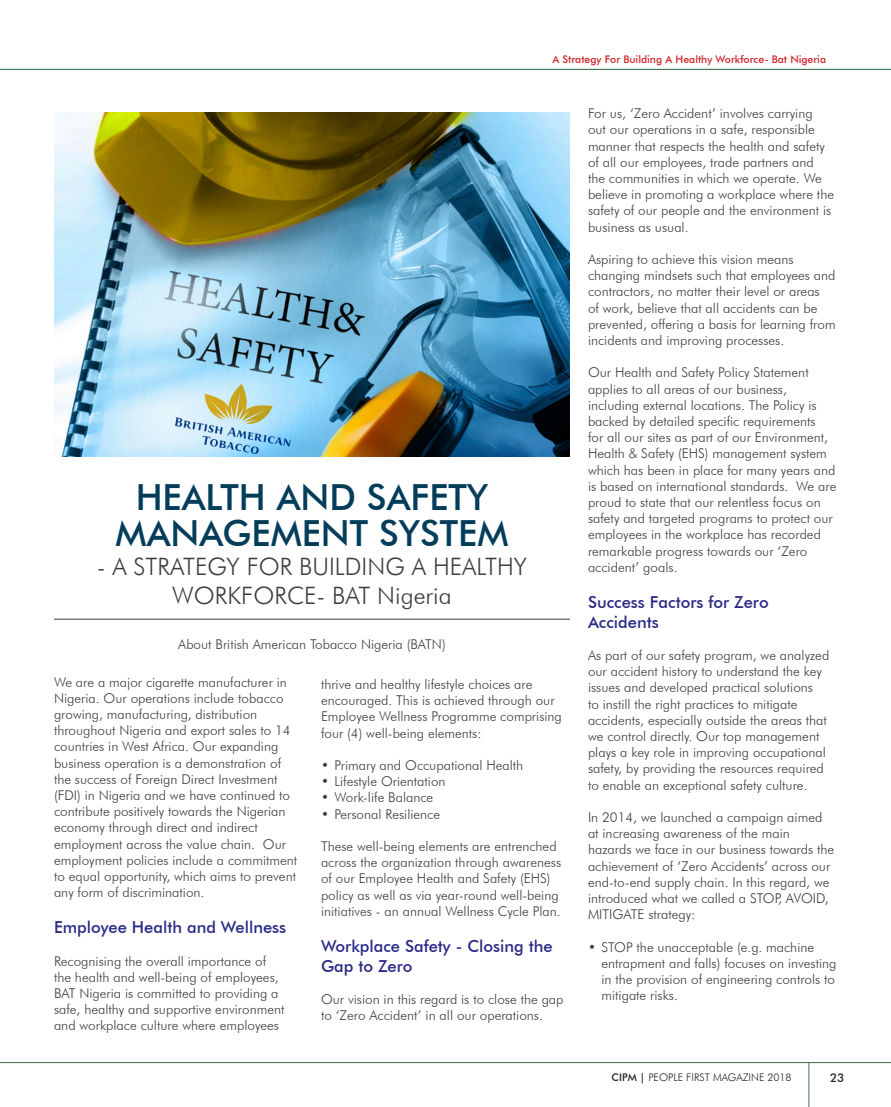
<style>
.page{position:relative;width:891px;height:1107px;background:#fff}
.page>*{position:absolute;margin:0;border:0;box-sizing:border-box;transform-origin:0 0}
.t1{font:500 36px/36px "Futura BT";color:#043d5a;text-align:center}
.t2{font:300 24px/28.8px "Futura BT";color:#3e3e3f;text-align:center}
.t3{font:500 16.5px/19.8px "Futura BT";color:#2a2a86}
.t4{font:300 13.5px/16.2px "Futura BT";color:#3e3e3f}
.t5{font:500 12px "Futura BT";color:#231f20}
.t6{font:500 10.5px "Futura BT";color:#d1232a}
.t7{font:300 10.5px "Futura BT";color:#231f20}
.s1{font-weight:500}
</style>
<div class="page">
<hr style="left:809px;top:1063px;width:1px;height:44px;background:#457756">
<hr style="left:0;top:69px;width:891px;height:1px;background:#457756">
<hr style="left:0;top:1062px;width:891px;height:1px;background:#457756">
<img style="left:54px;top:113px;width:516px;height:344px">
<hr style="left:54px;top:619px;width:516px;height:1px;background:#3e3e3f">
<p class="t6" style="left:552px;top:53px;width:275px">A Strategy For Building A Healthy Workforce- Bat Nigeria</p>
<p class="t1" style="left:116px;top:479px;width:394px">HEALTH AND SAFETY<br>MANAGEMENT SYSTEM</p>
<p class="t2" style="left:97px;top:552px;width:431px">- A STRATEGY FOR BUILDING A HEALTHY<br>WORKFORCE- BAT Nigeria</p>
<p class="t4" style="left:178px;top:636px;width:269px">About British American Tobacco Nigeria (BATN)</p>
<p class="t4" style="left:321px;top:676px;width:242px">thrive and healthy lifestyle choices are encouraged. This is achieved through our Employee Wellness Programme comprising four (4) well-being elements:</p>
<p class="t4" style="left:321px;top:757px;width:204px">• Primary and Occupational Health</p>
<p class="t4" style="left:321px;top:773px;width:126px">• Lifestyle Orientation</p>
<p class="t4" style="left:321px;top:789px;width:114px">• Work-life Balance</p>
<p class="t4" style="left:321px;top:806px;width:121px">• Personal Resilience</p>
<p class="t4" style="left:321px;top:838px;width:242px">These well-being elements are entrenched across the organization through awareness of our Employee Health and Safety (EHS) policy as well as via year-round well-being initiatives - an annual Wellness Cycle Plan.</p>
<p class="t3" style="left:321px;top:936px;width:233px">Workplace Safety - Closing the<br>Gap to Zero</p>
<p class="t4" style="left:321px;top:991px;width:244px">Our vision in this regard is to close the gap to ‘Zero Accident’ in all our operations.</p>
<p class="t4" style="left:54px;top:674px;width:245px">We are a major cigarette manufacturer in Nigeria. Our operations include tobacco growing, manufacturing, distribution throughout Nigeria and export sales to 14 countries in West Africa. Our expanding business operation is a demonstration of the success of Foreign Direct Investment (FDI) in Nigeria and we have continued to contribute positively towards the Nigerian economy through direct and indirect employment across the value chain. Our employment policies include a commitment to equal opportunity, which aims to prevent any form of discrimination.</p>
<p class="t3" style="left:54px;top:917px;width:234px">Employee Health and Wellness</p>
<p class="t4" style="left:54px;top:953px;width:232px">Recognising the overall importance of the health and well-being of employees, BAT Nigeria is committed to providing a safe, healthy and supportive environment and workplace culture where employees</p>
<p class="t4" style="left:588px;top:105px;width:248px">For us, ‘Zero Accident’ involves carrying out our operations in a safe, responsible manner that respects the health and safety of all our employees, trade partners and the communities in which we operate. We believe in promoting a workplace where the safety of our people and the environment is business as usual.</p>
<p class="t4" style="left:588px;top:251px;width:249px">Aspiring to achieve this vision means changing mindsets such that employees and contractors, no matter their level or areas<br>of work, believe that all accidents can be prevented, offering a basis for learning from incidents and improving processes.</p>
<p class="t4" style="left:588px;top:364px;width:250px">Our Health and Safety Policy Statement applies to all areas of our business, including external locations. The Policy is backed by detailed specific requirements<br>for all our sites as part of our Environment, Health &amp; Safety (EHS) management system which has been in place for many years and is based on international standards. We are proud to state that our relentless focus on safety and targeted programs to protect our employees in the workplace has recorded remarkable progress towards our ‘Zero accident’ goals.</p>
<p class="t3" style="left:588px;top:592px;width:182px">Success Factors for Zero<br>Accidents</p>
<p class="t4" style="left:588px;top:647px;width:243px">As part of our safety program, we analyzed our accident history to understand the key issues and developed practical solutions<br>to instill the right practices to mitigate accidents, especially outside the areas that we control directly. Our top management plays a key role in improving occupational safety, by providing the resources required to enable an exceptional safety culture.</p>
<p class="t4" style="left:588px;top:809px;width:248px">In 2014, we launched a campaign aimed at increasing awareness of the main hazards we face in our business towards the achievement of ‘Zero Accidents’ across our end-to-end supply chain. In this regard, we introduced what we called a STOP, AVOID, MITIGATE strategy:</p>
<p class="t4" style="left:602px;top:939px;width:237px;text-indent:-14px">• STOP the unacceptable (e.g. machine entrapment and falls) focuses on investing in the provision of engineering controls to mitigate risks.</p>
<p class="t7" style="left:612px;top:1071px;width:181px"><span class="s1">CIPM |</span> PEOPLE FIRST MAGAZINE 2018</p>
<p class="t5" style="left:830px;top:1071px;width:16px">23</p>
</div>
